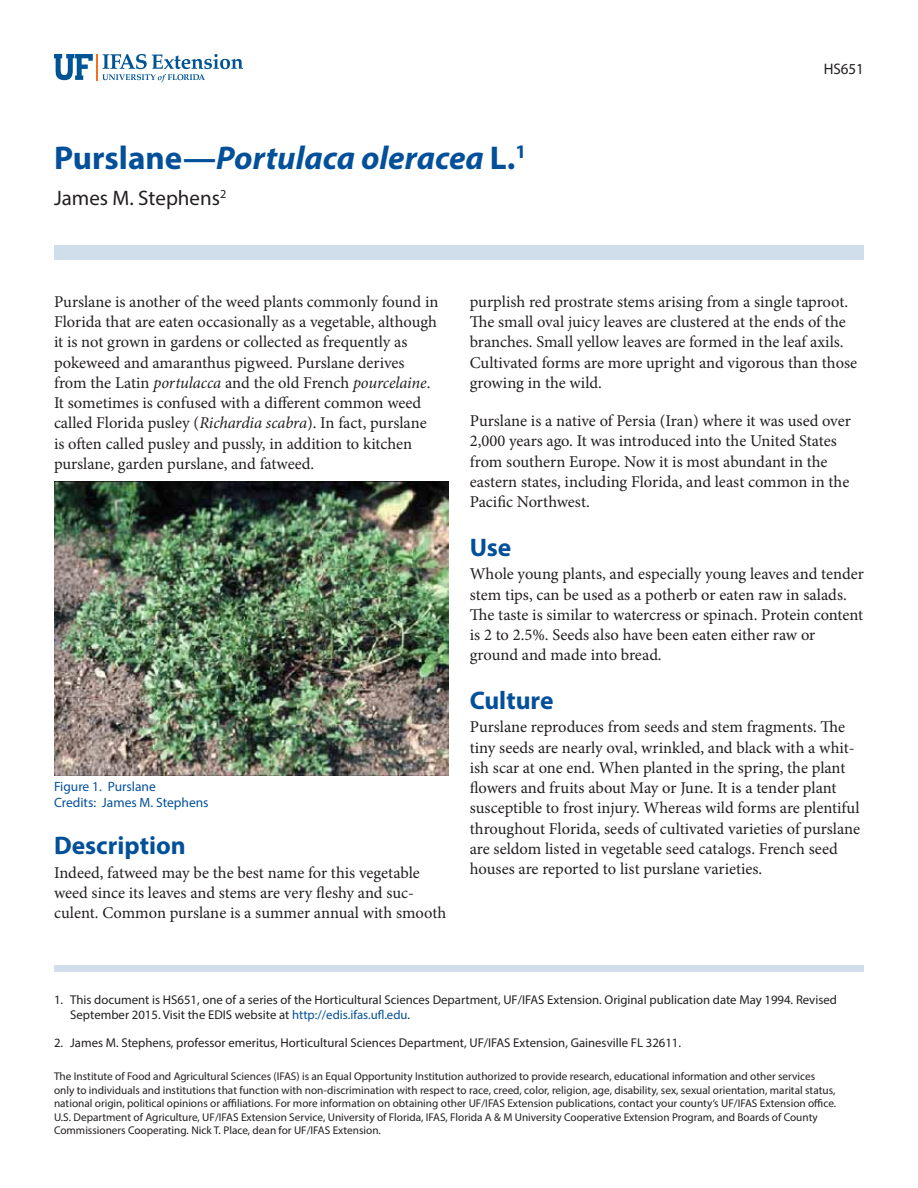
<style>
.page{position:relative;width:918px;height:1188px;background:#fff}
.page>*{position:absolute;margin:0;border:0;box-sizing:border-box;transform-origin:0 0}
.t1{font:italic 700 33px "Myriad Pro";color:#03509a}
.t2{font:700 25.5px "Myriad Pro";color:#03509a}
.t3{font:21px "Myriad Pro";color:#231f20}
.t4{font:16.5px/20.2px "Minion Pro";color:#231f20}
.t5{font:15.3px "Myriad Pro";color:#231f20}
.t6{font:13.5px/16.5px "Myriad Pro";color:#03509a}
.t7{font:12.75px/15.3px "Myriad Pro";color:#231f20}
.t8{font:11.25px/13.5px "Myriad Pro";color:#231f20}
.s1{font-style:normal}
.s2{font-style:italic}
.s3{color:#03509a}
</style>
<div class="page">
<svg style="left:54px;top:54px;width:189px;height:28px"></svg>
<div style="left:54px;top:245px;width:810px;height:15px;background:#d0ddea"></div>
<div style="left:54px;top:965px;width:810px;height:7px;background:#d0ddea"></div>
<img style="left:54px;top:482px;width:394px;height:293px">
<h1 class="t1" style="left:54px;top:138px;width:474px"><span class="s1">Purslane—</span>Portulaca oleracea <span class="s1">L.</span><sup>1</sup></h1>
<p class="t3" style="left:54px;top:190px;width:174px">James M. Stephens<sup>2</sup></p>
<p class="t5" style="left:824px;top:63px;width:42px">HS651</p>
<p class="t4" style="left:54px;top:293px;width:386px">Purslane is another of the weed plants commonly found in Florida that are eaten occasionally as a vegetable, although it is not grown in gardens or collected as frequently as pokeweed and amaranthus pigweed. Purslane derives from the Latin <span class="s2">portulacca</span> and the old French <span class="s2">pourcelaine</span>.<br>It sometimes is confused with a different common weed called Florida pusley (<span class="s2">Richardia scabra</span>). In fact, purslane is often called pusley and pussly, in addition to kitchen purslane, garden purslane, and fatweed.</p>
<p class="t6" style="left:54px;top:779px;width:156px">Figure 1. Purslane<br>Credits: James M. Stephens</p>
<h2 class="t2" style="left:54px;top:830px;width:133px">Description</h2>
<p class="t4" style="left:54px;top:864px;width:394px">Indeed, fatweed may be the best name for this vegetable weed since its leaves and stems are very fleshy and suc&shy;culent. Common purslane is a summer annual with smooth</p>
<p class="t4" style="left:470px;top:293px;width:389px">purplish red prostrate stems arising from a single taproot.<br>The small oval juicy leaves are clustered at the ends of the branches. Small yellow leaves are formed in the leaf axils.<br>Cultivated forms are more upright and vigorous than those growing in the wild.</p>
<p class="t4" style="left:470px;top:412px;width:383px">Purslane is a native of Persia (Iran) where it was used over 2,000 years ago. It was introduced into the United States from southern Europe. Now it is most abundant in the eastern states, including Florida, and least common in the Pacific Northwest.</p>
<h2 class="t2" style="left:470px;top:532px;width:43px">Use</h2>
<p class="t4" style="left:470px;top:565px;width:396px">Whole young plants, and especially young leaves and tender stem tips, can be used as a potherb or eaten raw in salads.<br>The taste is similar to watercress or spinach. Protein content is 2 to 2.5%. Seeds also have been eaten either raw or ground and made into bread.</p>
<h2 class="t2" style="left:470px;top:685px;width:85px">Culture</h2>
<p class="t4" style="left:470px;top:718px;width:392px">Purslane reproduces from seeds and stem fragments. The tiny seeds are nearly oval, wrinkled, and black with a whit&shy;ish scar at one end. When planted in the spring, the plant flowers and fruits about May or June. It is a tender plant susceptible to frost injury. Whereas wild forms are plentiful throughout Florida, seeds of cultivated varieties of purslane are seldom listed in vegetable seed catalogs. French seed houses are reported to list purslane varieties.</p>
<p class="t7" style="left:70px;top:993px;width:768px;text-indent:-16px">1. This document is HS651, one of a series of the Horticultural Sciences Department, UF/IFAS Extension. Original publication date May 1994. Revised<br>September 2015. Visit the EDIS website at <span class="s3">http://edis.ifas.ufl.edu</span>.</p>
<p class="t7" style="left:54px;top:1036px;width:629px">2. James M. Stephens, professor emeritus, Horticultural Sciences Department, UF/IFAS Extension, Gainesville FL 32611.</p>
<p class="t8" style="left:54px;top:1070px;width:784px">The Institute of Food and Agricultural Sciences (IFAS) is an Equal Opportunity Institution authorized to provide research, educational information and other services only to individuals and institutions that function with non-discrimination with respect to race, creed, color, religion, age, disability, sex, sexual orientation, marital status, national origin, political opinions or affiliations. For more information on obtaining other UF/IFAS Extension publications, contact your county’s UF/IFAS Extension office.<br>U.S. Department of Agriculture, UF/IFAS Extension Service, University of Florida, IFAS, Florida A &amp; M University Cooperative Extension Program, and Boards of County Commissioners Cooperating. Nick T. Place, dean for UF/IFAS Extension.</p>
</div>
